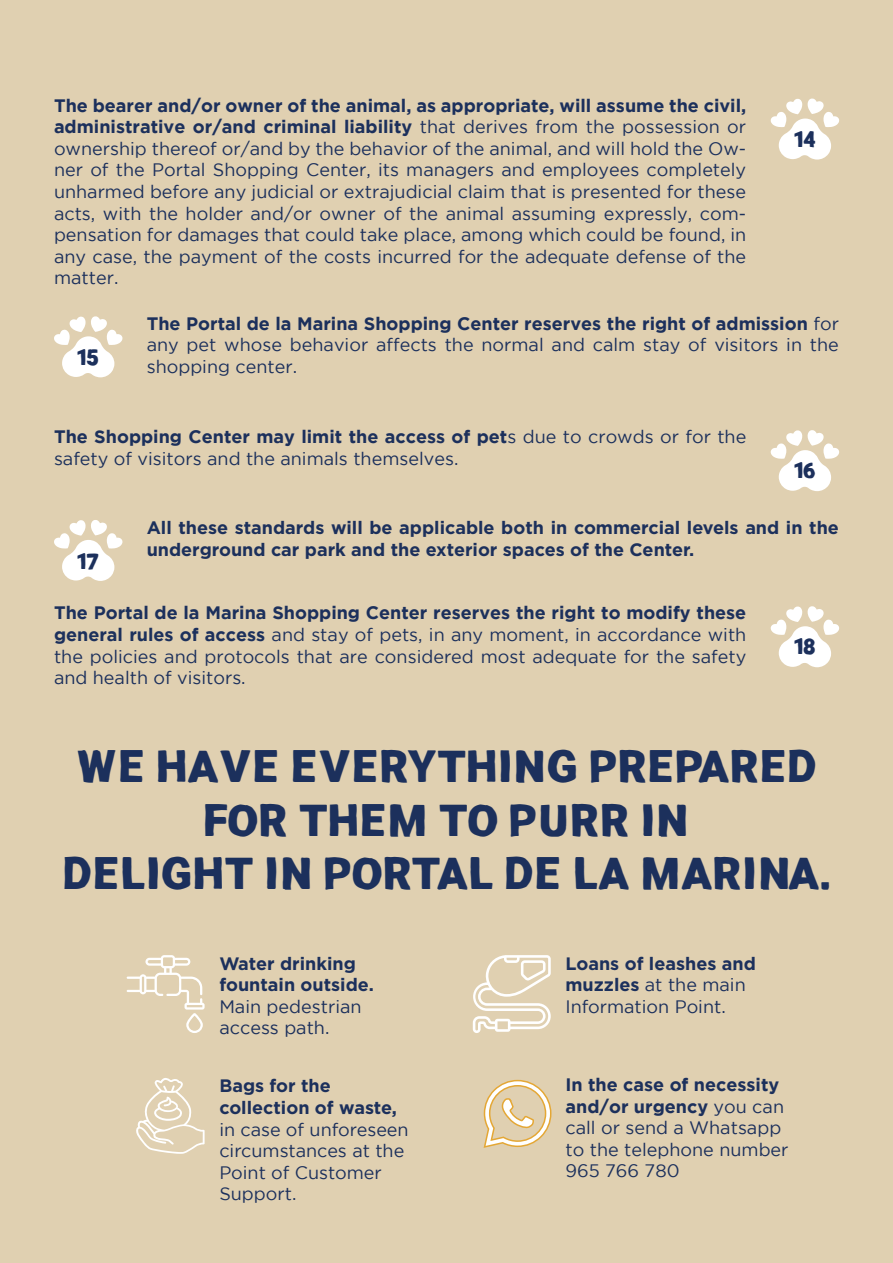
<style>
.page{position:relative;width:893px;height:1263px;background:#e0d0b1}
.page>*{position:absolute;margin:0;border:0;box-sizing:border-box;transform-origin:0 0}
.t1{font:700 43.5px/53.7px "Ramona";color:#1c305c;text-align:center}
.t2{font:700 21.3px "Ramona";color:#1c305c}
.t3{font:18px/21.6px "Gotham";color:#1c305c;text-align:justify}
.t4{font:700 18px/21.6px "Gotham";color:#1c305c}
.t5{font:18px/21.6px "Gotham";color:#1c305c}
.s1{font-weight:700}
</style>
<div class="page">
<svg style="left:770px;top:98px;width:69px;height:62px"></svg>
<svg style="left:770px;top:430px;width:69px;height:61px"></svg>
<svg style="left:770px;top:606px;width:69px;height:61px"></svg>
<svg style="left:54px;top:316px;width:69px;height:61px"></svg>
<svg style="left:54px;top:520px;width:69px;height:61px"></svg>
<svg style="left:127px;top:955px;width:78px;height:78px"></svg>
<svg style="left:473px;top:955px;width:78px;height:78px"></svg>
<svg style="left:136px;top:1078px;width:69px;height:76px"></svg>
<svg style="left:483px;top:1079px;width:69px;height:69px"></svg>
<p class="t3" style="left:54px;top:94px;width:694px"><span class="s1">The bearer and/or owner of the animal, as appropriate, will assume the civil, administrative or/and criminal liability</span> that derives from the possession or ownership thereof or/and by the behavior of the animal, and will hold the Ow&shy;ner of the Portal Shopping Center, its managers and employees completely unharmed before any judicial or extrajudicial claim that is presented for these acts, with the holder and/or owner of the animal assuming expressly, com&shy;pensation for damages that could take place, among which could be found, in any case, the payment of the costs incurred for the adequate defense of the matter.</p>
<p class="t2" style="left:794px;top:125px;width:23px">14</p>
<p class="t2" style="left:77px;top:343px;width:22px">15</p>
<p class="t3" style="left:147px;top:312px;width:694px"><span class="s1">The Portal de la Marina Shopping Center reserves the right of admission</span> for any pet whose behavior affects the normal and calm stay of visitors in the shopping center.</p>
<p class="t3" style="left:54px;top:426px;width:694px"><span class="s1">The Shopping Center may limit the access of pet</span>s due to crowds or for the safety of visitors and the animals themselves.</p>
<p class="t2" style="left:794px;top:456px;width:23px">16</p>
<p class="t2" style="left:77px;top:547px;width:23px">17</p>
<p class="t4" style="left:147px;top:517px;width:694px">All these standards will be applicable both in commercial levels and in the underground car park and the exterior spaces of the Center.</p>
<p class="t3" style="left:54px;top:602px;width:694px"><span class="s1">The Portal de la Marina Shopping Center reserves the right to modify these general rules of access</span> and stay of pets, in any moment, in accordance with the policies and protocols that are considered most adequate for the safety and health of visitors.</p>
<p class="t2" style="left:794px;top:632px;width:23px">18</p>
<h1 class="t1" style="left:62px;top:741px;width:770px">WE HAVE EVERYTHING PREPARED<br>FOR THEM TO PURR IN<br>DELIGHT IN PORTAL DE LA MARINA.</h1>
<p class="t4" style="left:219px;top:952px;width:156px">Water drinking fountain outside.</p>
<p class="t3" style="left:219px;top:995px;width:144px">Main pedestrian access path.</p>
<p class="t4" style="left:219px;top:1075px;width:179px">Bags for the collection of waste,</p>
<p class="t5" style="left:219px;top:1118px;width:191px">in case of unforeseen circumstances at the<br>Point of Customer<br>Support.</p>
<p class="t5" style="left:565px;top:952px;width:192px"><span class="s1">Loans of leashes and muzzles</span> at the main<br>Information Point.</p>
<p class="t3" style="left:565px;top:1073px;width:225px;text-align:left"><span class="s1">In the case of necessity and/or urgency</span> you can call or send a Whatsapp to the telephone number<br>965 766 780</p>
</div>
